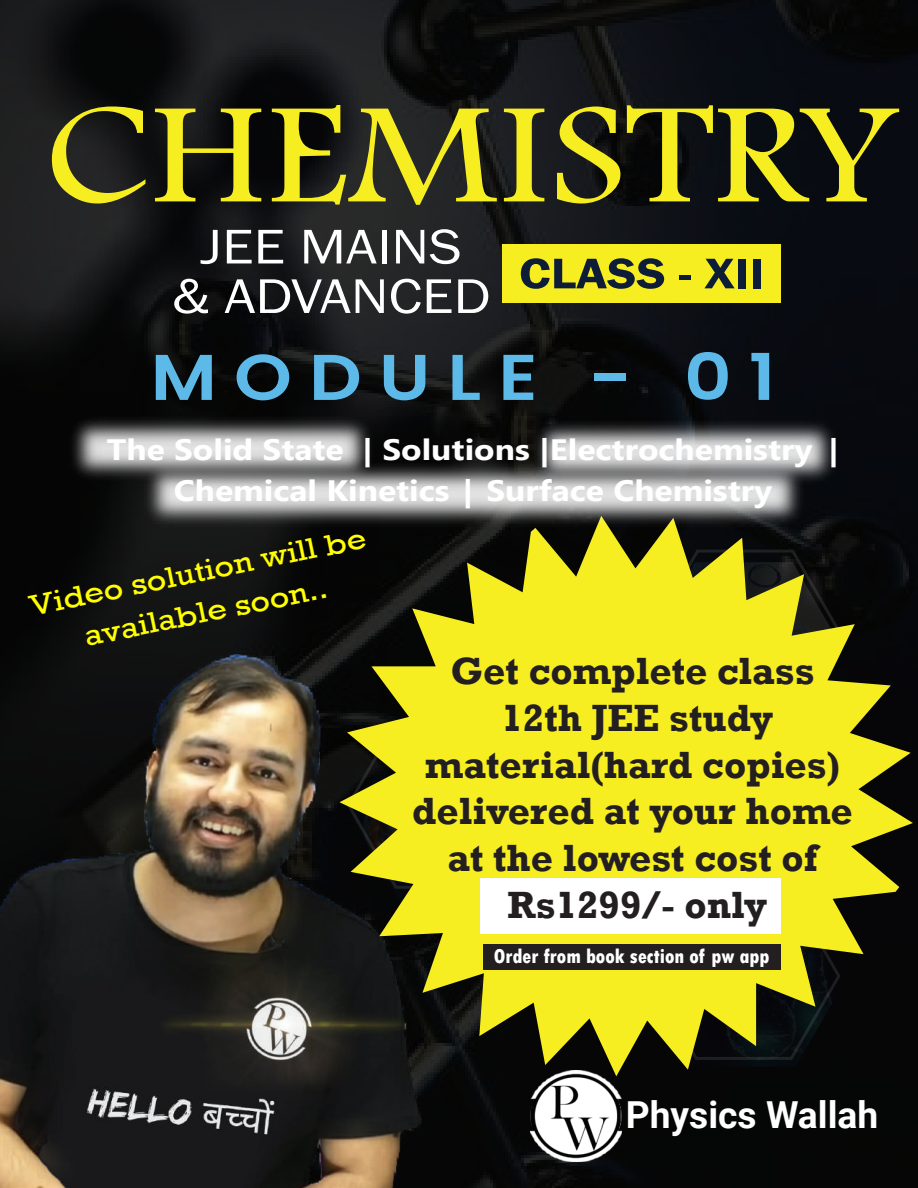
<style>
.page{position:relative;width:918px;height:1188px;background:#fff}
.page>*{position:absolute;margin:0;border:0;box-sizing:border-box;transform-origin:0 0}
.t1{font:148.65px "Footlight MT Light";color:#f7ee22;scale:1.14 1}
.t2{font:600 64.5px "Poppins";letter-spacing:.235em;color:#5cb9e8;scale:1.14 1}
.t3{font:50.4px/49.5px "Franklin Gothic";color:#fff;text-align:center;scale:1.14 1}
.t4{font:600 44.4px "Franklin Gothic";color:#0d1d37;scale:1.14 1}
.t5{font:700 38.85px/46.7px "Rockwell";color:#231f20;text-align:center}
.t6{font:700 37.2px "Roboto";color:#fff}
.t7{font:30px/41.1px "Rockwell";color:#ff0;text-align:center;scale:1.14 1}
.t8{font:700 29.4px/40.5px "Gadugi";color:#fff;text-align:center;scale:1.14 1}
.t9{font:800 condensed 21px "Tw Cen";color:#fff}
</style>
<div class="page">
<img style="left:0;top:0;width:918px;height:1188px">
<img style="left:530px;top:1076px;width:91px;height:86px">
<img style="left:0;top:655px;width:422px;height:533px">
<div style="left:502px;top:245px;width:279px;height:58px;background:#f7ee22"></div>
<svg style="left:339px;top:516px;width:574px;height:560px;background:#a39d1a"></svg>
<div style="left:480px;top:878px;width:300px;height:56px;background:#fff"></div>
<div style="left:483px;top:944px;width:298px;height:25px;background:#231f20"></div>
<img style="left:104px;top:423px;width:739px;height:143px">
<img style="left:494px;top:381px;width:383px;height:143px">
<img style="left:30px;top:377px;width:383px;height:144px">
<h1 class="t1" style="left:46px;top:66px;width:747px">CHEMISTRY</h1>
<p class="t3" style="left:172px;top:223px;width:281px">JEE MAINS<br>&amp; ADVANCED</p>
<p class="t4" style="left:519px;top:246px;width:217px">CLASS - XII</p>
<h2 class="t2" style="left:151px;top:340px;width:550px">MODULE - 01</h2>
<p class="t8" style="left:107px;top:430px;width:644px">The Solid State | Solutions |Electrochemistry |<br>Chemical Kinetics | Surface Chemistry</p>
<p class="t7" style="left:26px;top:585px;width:302px;rotate:-11deg">Video solution will be available soon..</p>
<p class="t5" style="left:412px;top:648px;width:442px">Get complete class<br>12th JEE study material(hard copies) delivered at your home at the lowest cost of<br>Rs1299/- only</p>
<p class="t9" style="left:494px;top:943px;width:277px">Order from book section of pw app</p>
<p class="t6" style="left:626px;top:1088px;width:254px">Physics Wallah</p>
</div>
